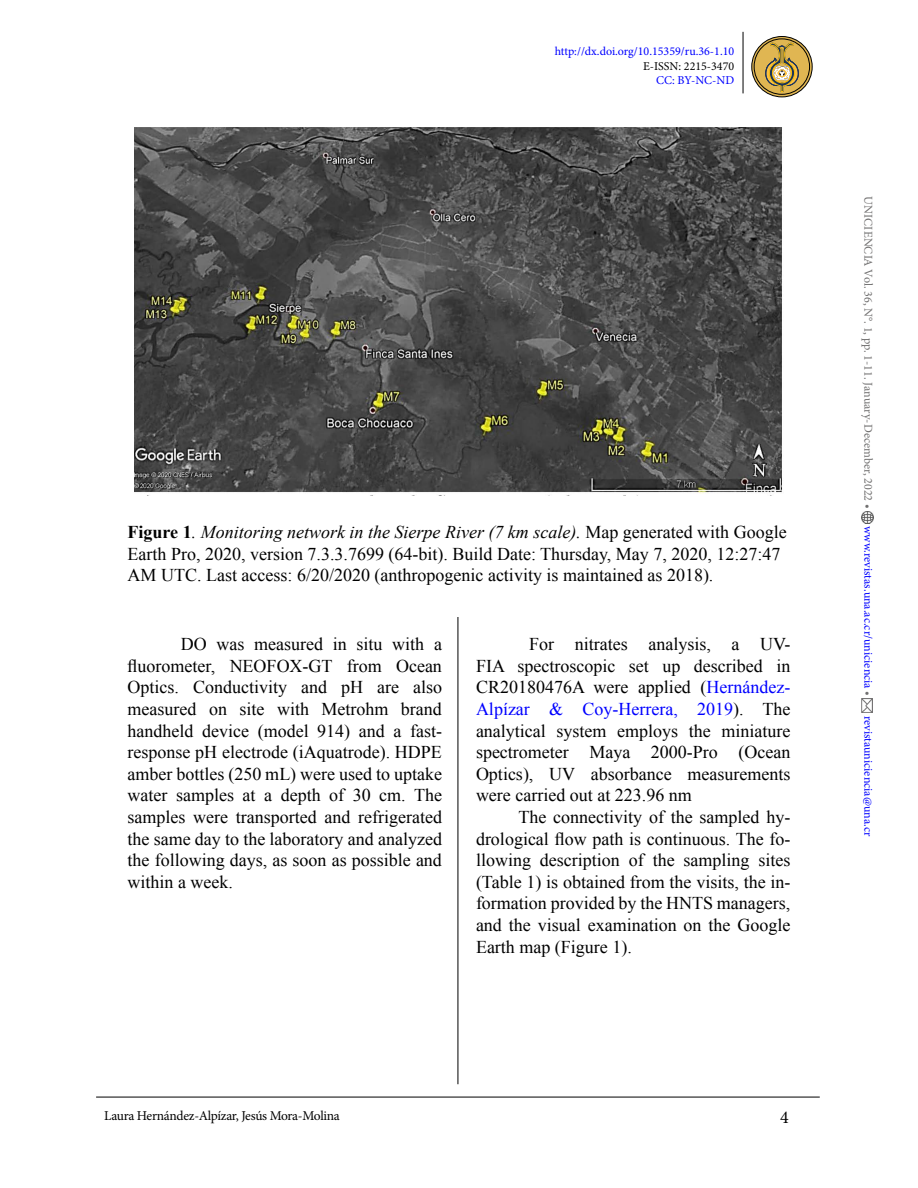
<style>
.page{position:relative;width:918px;height:1188px;background:#fff}
.page>*{position:absolute;margin:0;border:0;box-sizing:border-box;transform-origin:0 0}
.t1{font:18px/21.6px "Times New Roman";color:#000;text-align:justify}
.t2{font:18px "Minion Pro";color:#000}
.t3{font:13.5px "Minion Pro";letter-spacing:-.025em;color:#000}
.t4{font:12px "Minion Pro";color:#00f}
.t5{font:12px "Minion Pro";color:#706f6f}
.t6{font:12px "Minion Pro";color:#000}
.s1{font-weight:700}
.s2{font-style:italic}
.s3{color:#00f}
.s4{color:#706f6f}
</style>
<div class="page">
<hr style="left:743px;top:32px;width:1px;height:61px;background:#000">
<hr style="left:458px;top:110px;width:1px;height:974px;background:#000">
<svg style="left:862px;top:511px;width:12px;height:12px"></svg>
<img style="left:862px;top:699px;width:10px;height:14px">
<hr style="left:96px;top:1097px;width:724px;height:1px;background:#000">
<svg style="left:752px;top:37px;width:60px;height:60px"></svg>
<div style="left:754px;top:39px;width:56px;height:56px;border:1px solid #000;border-radius:50%"></div>
<div style="left:751px;top:36px;width:62px;height:61px;border:1px solid #000;border-radius:50%"></div>
<svg style="left:765px;top:42px;width:34px;height:50px;background:#bb9e53"></svg>
<img style="left:134px;top:128px;width:648px;height:368px">
<p class="t4" style="left:555px;top:44px;width:181px">http://dx.doi.org/10.15359/ru.36-1.10</p>
<p class="t6" style="left:643px;top:58px;width:93px">E-ISSN: 2215-3470</p>
<p class="t4" style="left:656px;top:72px;width:80px">CC: BY-NC-ND</p>
<p class="t1" style="left:128px;top:521px;width:661px;text-align:left"><span class="s1">Figure 1</span><span class="s2">. Monitoring network in the Sierpe River (7 km scale).</span> Map generated with Google<br>Earth Pro, 2020, version 7.3.3.7699 (64-bit). Build Date: Thursday, May 7, 2020, 12:27:47<br>AM UTC. Last access: 6/20/2020 (anthropogenic activity is maintained as 2018).</p>
<p class="t1" style="left:128px;top:633px;width:316px;text-indent:53px">DO was measured in situ with a fluorometer, NEOFOX-GT from Ocean Optics. Conductivity and pH are also measured on site with Metrohm brand handheld device (model 914) and a fast&shy;response pH electrode (iAquatrode). HDPE amber bottles (250 mL) were used to uptake water samples at a depth of 30 cm. The samples were transported and refrigerated the same day to the laboratory and analyzed the following days, as soon as possible and within a week.</p>
<p class="t1" style="left:476px;top:633px;width:316px;text-indent:53px">For nitrates analysis, a UV-FIA spectroscopic set up described in CR20180476A were applied (<span class="s3">Hernández-Alpízar &amp; Coy-Herrera, 2019</span>). The analytical system employs the miniature spectrometer Maya 2000-Pro (Ocean Optics), UV absorbance measurements were carried out at 223.96 nm</p>
<p class="t1" style="left:476px;top:806px;width:316px;text-indent:43px">The connectivity of the sampled hy&shy;drological flow path is continuous. The fo&shy;llowing description of the sampling sites (Table 1) is obtained from the visits, the in&shy;formation provided by the HNTS managers, and the visual examination on the Google Earth map (Figure 1).</p>
<p class="t3" style="left:104px;top:1106px;width:237px">Laura Hernández-Alpízar, Jesús Mora-Molina</p>
<p class="t2" style="left:780px;top:1105px;width:10px">4</p>
<p class="t5" style="left:876px;top:196px;width:314px;rotate:90deg">UNICIENCIA Vol. 36, N°. 1, pp. 1-11. January-December, 2022 •</p>
<p class="t4" style="left:876px;top:526px;width:172px;rotate:90deg">www.revistas.una.ac.cr/uniciencia <span class="s4">•</span></p>
<p class="t4" style="left:876px;top:716px;width:122px;rotate:90deg">revistauniciencia@una.cr</p>
</div>
